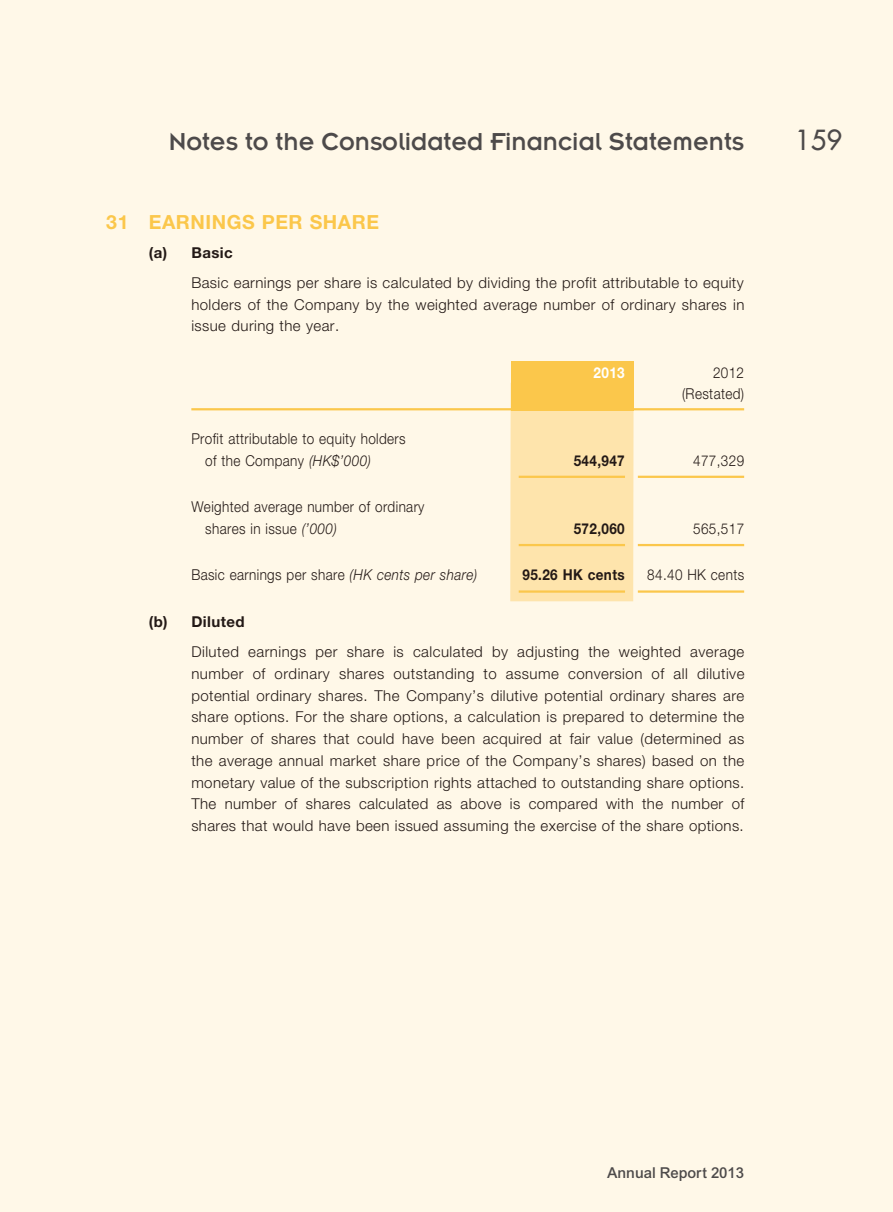
<style>
.page{position:relative;width:893px;height:1212px;background:#fff8e8}
.page>*{position:absolute;margin:0;border:0;box-sizing:border-box;transform-origin:0 0}
.t1{font:27px "Insignia LT Std";color:#4d4a4a}
.t2{font:500 27px "Futura Std";color:#4d4a4a}
.t3{font:700 19.5px "Helvetica Neue LT Std";letter-spacing:.03em;color:#fbc74b}
.t4{font:300 15px/21.8px "Helvetica Neue LT Std";letter-spacing:.03em;color:#231916;text-align:justify}
.t5{font:300 15px/21.8px "Helvetica Neue LT Std";letter-spacing:.03em;color:#231916;scale:.9 1}
.t6{font:700 15px "Helvetica Neue LT Std";letter-spacing:.03em;color:#231916;scale:.9 1}
.t7{font:700 15px "Helvetica Neue LT Std";letter-spacing:.03em;color:#231916}
.t8{font:500 15px "Arial MT Std";color:#4d4a4a}
.t9{font:700 15px "Helvetica Neue LT Std";color:#fff;scale:.9 1}
.s1{font-style:italic}
</style>
<div class="page">
<div style="left:510px;top:383px;width:124px;height:218px;background:#fee4ac"></div>
<div style="left:511px;top:361px;width:123px;height:49px;background:#fbc74b"></div>
<hr style="left:191px;top:408px;width:553px;height:2px;background:#fbc74b">
<hr style="left:519px;top:476px;width:106px;height:2px;background:#fbc74b">
<hr style="left:638px;top:476px;width:106px;height:2px;background:#fbc74b">
<hr style="left:519px;top:544px;width:106px;height:2px;background:#fbc74b">
<hr style="left:638px;top:544px;width:106px;height:2px;background:#fbc74b">
<hr style="left:519px;top:590px;width:106px;height:3px;background:#fbc74b">
<hr style="left:638px;top:590px;width:106px;height:3px;background:#fbc74b">
<h1 class="t1" style="left:169px;top:128px;width:577px">Notes to the Consolidated Financial Statements</h1>
<h1 class="t2" style="left:795px;top:123px;width:48px">159</h1>
<h2 class="t3" style="left:106px;top:210px;width:274px">31 EARNINGS PER SHARE</h2>
<p class="t7" style="left:149px;top:243px;width:85px">(a) Basic</p>
<p class="t4" style="left:191px;top:271px;width:554px">Basic earnings per share is calculated by dividing the profit attributable to equity holders of the Company by the weighted average number of ordinary shares in issue during the year.</p>
<p class="t9" style="left:594px;top:363px;width:36px">2013</p>
<p class="t5" style="left:682px;top:362px;width:71px;line-height:21px;text-align:right">2012 (Restated)</p>
<p class="t5" style="left:205px;top:427px;width:224px;text-indent:-14px">Profit attributable to equity holders of the Company <span class="s1">(HK$’000)</span></p>
<p class="t6" style="left:574px;top:451px;width:58px">544,947</p>
<p class="t5" style="left:693px;top:449px;width:58px">477,329</p>
<p class="t5" style="left:205px;top:496px;width:245px;text-indent:-14px">Weighted average number of ordinary shares in issue <span class="s1">(’000)</span></p>
<p class="t6" style="left:574px;top:519px;width:58px">572,060</p>
<p class="t5" style="left:693px;top:517px;width:58px">565,517</p>
<p class="t5" style="left:191px;top:564px;width:319px">Basic earnings per share <span class="s1">(HK cents per share)</span></p>
<p class="t6" style="left:522px;top:566px;width:115px">95.26 HK cents</p>
<p class="t5" style="left:647px;top:564px;width:109px">84.40 HK cents</p>
<p class="t7" style="left:149px;top:612px;width:97px">(b) Diluted</p>
<p class="t4" style="left:191px;top:641px;width:555px">Diluted earnings per share is calculated by adjusting the weighted average number of ordinary shares outstanding to assume conversion of all dilutive potential ordinary shares. The Company’s dilutive potential ordinary shares are share options. For the share options, a calculation is prepared to determine the number of shares that could have been acquired at fair value (determined as the average annual market share price of the Company’s shares) based on the monetary value of the subscription rights attached to outstanding share options.<br>The number of shares calculated as above is compared with the number of shares that would have been issued assuming the exercise of the share options.</p>
<p class="t8" style="left:607px;top:1164px;width:139px">Annual Report 2013</p>
</div>
